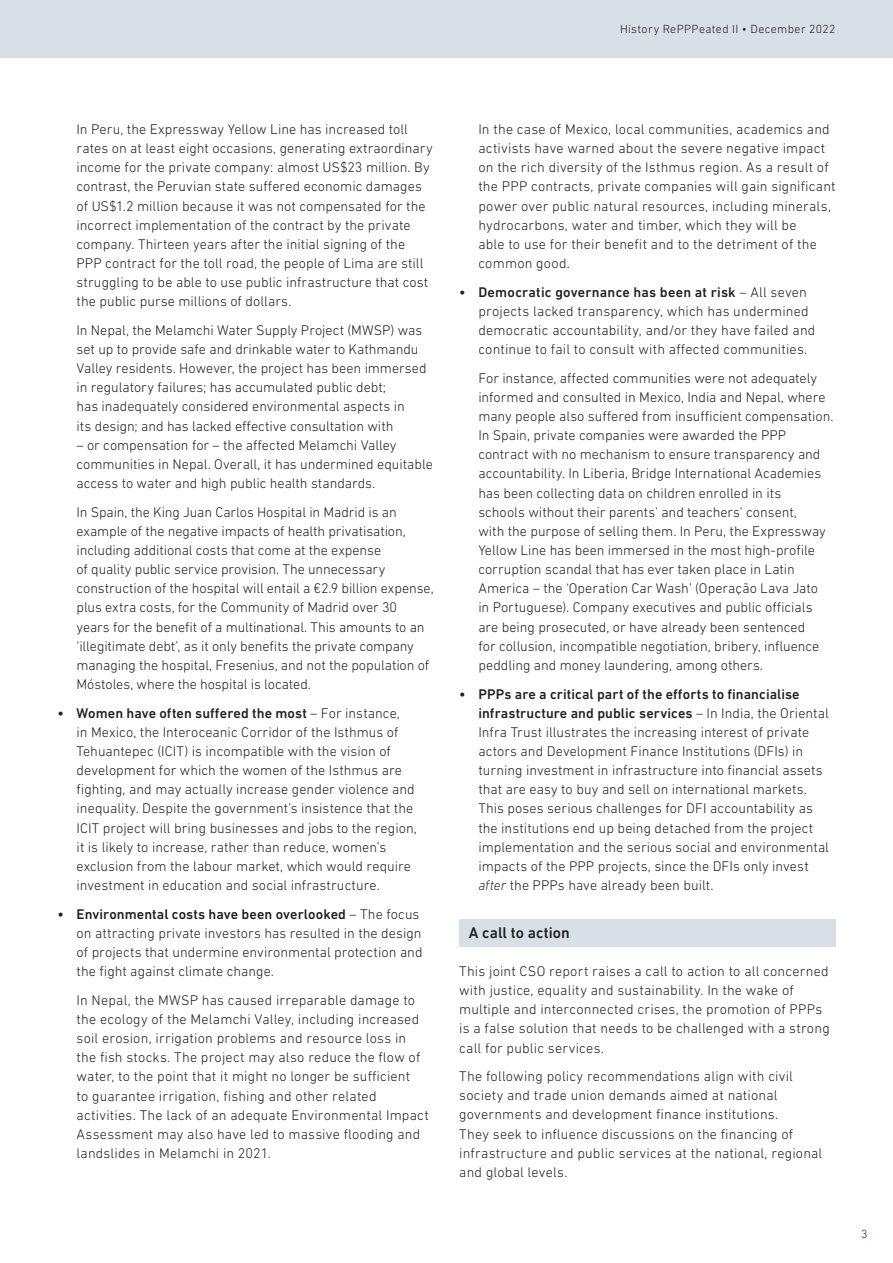
<style>
.page{position:relative;width:893px;height:1263px;background:#fff}
.page>*{position:absolute;margin:0;border:0;box-sizing:border-box;transform-origin:0 0}
.t1{font:500 15.75px "DIN Next LT Pro";color:#231f20}
.t2{font:300 14.25px/19.2px "DIN Next LT Pro";letter-spacing:.005em;color:#231f20}
.t3{font:300 12px "DIN Next LT Pro";letter-spacing:.03em;color:#231f20}
.t4{font:300 12px "DIN Next LT Pro";color:#0a3449}
.s1{font-weight:500}
.s2{font-style:italic}
</style>
<div class="page">
<div style="left:0;top:0;width:893px;height:57px;background:#d8dfe5"></div>
<div style="left:459px;top:919px;width:377px;height:27px;background:#d8dfe5"></div>
<p class="t3" style="left:620px;top:22px;width:217px">History RePPPeated II • December 2022</p>
<p class="t2" style="left:77px;top:119px;width:358px">In Peru, the Expressway Yellow Line has increased toll rates on at least eight occasions, generating extraordinary income for the private company: almost US$23 million. By contrast, the Peruvian state suffered economic damages of US$1.2 million because it was not compensated for the incorrect implementation of the contract by the private company. Thirteen years after the initial signing of the PPP contract for the toll road, the people of Lima are still struggling to be able to use public infrastructure that cost the public purse millions of dollars.</p>
<p class="t2" style="left:77px;top:320px;width:352px">In Nepal, the Melamchi Water Supply Project (MWSP) was set up to provide safe and drinkable water to Kathmandu Valley residents. However, the project has been immersed in regulatory failures; has accumulated public debt;<br>has inadequately considered environmental aspects in<br>its design; and has lacked effective consultation with</p>
<p class="t2" style="left:77px;top:435px;width:358px">– or compensation for – the affected Melamchi Valley communities in Nepal. Overall, it has undermined equitable access to water and high public health standards.</p>
<p class="t2" style="left:77px;top:502px;width:359px">In Spain, the King Juan Carlos Hospital in Madrid is an example of the negative impacts of health privatisation, including additional costs that come at the expense<br>of quality public service provision. The unnecessary construction of the hospital will entail a €2.9 billion expense, plus extra costs, for the Community of Madrid over 30 years for the benefit of a multinational. This amounts to an ‘illegitimate debt’, as it only benefits the private company managing the hospital, Fresenius, and not the population of Móstoles, where the hospital is located.</p>
<p class="t2" style="left:77px;top:703px;width:342px;text-indent:-19px"><span class="s1">• Women have often suffered the most</span> – For instance,<br>in Mexico, the Interoceanic Corridor of the Isthmus of Tehuantepec (ICIT) is incompatible with the vision of development for which the women of the Isthmus are fighting, and may actually increase gender violence and inequality. Despite the government’s insistence that the ICIT project will bring businesses and jobs to the region, it is likely to increase, rather than reduce, women’s exclusion from the labour market, which would require investment in education and social infrastructure.</p>
<p class="t2" style="left:77px;top:904px;width:348px;text-indent:-19px"><span class="s1">• Environmental costs have been overlooked</span> – The focus on attracting private investors has resulted in the design of projects that undermine environmental protection and the fight against climate change.</p>
<p class="t2" style="left:77px;top:990px;width:354px">In Nepal, the MWSP has caused irreparable damage to the ecology of the Melamchi Valley, including increased soil erosion, irrigation problems and resource loss in the fish stocks. The project may also reduce the flow of water, to the point that it might no longer be sufficient<br>to guarantee irrigation, fishing and other related activities. The lack of an adequate Environmental Impact Assessment may also have led to massive flooding and landslides in Melamchi in 2021.</p>
<p class="t2" style="left:478px;top:119px;width:359px">In the case of Mexico, local communities, academics and activists have warned about the severe negative impact on the rich diversity of the Isthmus region. As a result of the PPP contracts, private companies will gain significant power over public natural resources, including minerals, hydrocarbons, water and timber, which they will be<br>able to use for their benefit and to the detriment of the common good.</p>
<p class="t2" style="left:478px;top:282px;width:339px;text-indent:-19px"><span class="s1">• Democratic governance has been at risk</span> – All seven projects lacked transparency, which has undermined democratic accountability, and/or they have failed and continue to fail to consult with affected communities.</p>
<p class="t2" style="left:478px;top:368px;width:357px">For instance, affected communities were not adequately informed and consulted in Mexico, India and Nepal, where many people also suffered from insufficient compensation.<br>In Spain, private companies were awarded the PPP contract with no mechanism to ensure transparency and accountability. In Liberia, Bridge International Academies has been collecting data on children enrolled in its<br>schools without their parents’ and teachers’ consent,<br>with the purpose of selling them. In Peru, the Expressway Yellow Line has been immersed in the most high-profile corruption scandal that has ever taken place in Latin America – the ‘Operation Car Wash’ (Operação Lava Jato<br>in Portuguese). Company executives and public officials are being prosecuted, or have already been sentenced<br>for collusion, incompatible negotiation, bribery, influence peddling and money laundering, among others.</p>
<p class="t2" style="left:478px;top:684px;width:352px;text-indent:-19px"><span class="s1">• PPPs are a critical part of the efforts to financialise infrastructure and public services</span> – In India, the Oriental Infra Trust illustrates the increasing interest of private actors and Development Finance Institutions (DFIs) in turning investment in infrastructure into financial assets that are easy to buy and sell on international markets.<br>This poses serious challenges for DFI accountability as the institutions end up being detached from the project implementation and the serious social and environmental impacts of the PPP projects, since the DFIs only invest <span class="s2">after</span> the PPPs have already been built.</p>
<p class="t1" style="left:469px;top:923px;width:103px">A call to action</p>
<p class="t2" style="left:459px;top:961px;width:372px">This joint CSO report raises a call to action to all concerned with justice, equality and sustainability. In the wake of multiple and interconnected crises, the promotion of PPPs is a false solution that needs to be challenged with a strong call for public services.</p>
<p class="t2" style="left:459px;top:1066px;width:365px">The following policy recommendations align with civil society and trade union demands aimed at national governments and development finance institutions.<br>They seek to influence discussions on the financing of infrastructure and public services at the national, regional and global levels.</p>
<p class="t4" style="left:861px;top:1227px;width:8px">3</p>
</div>
